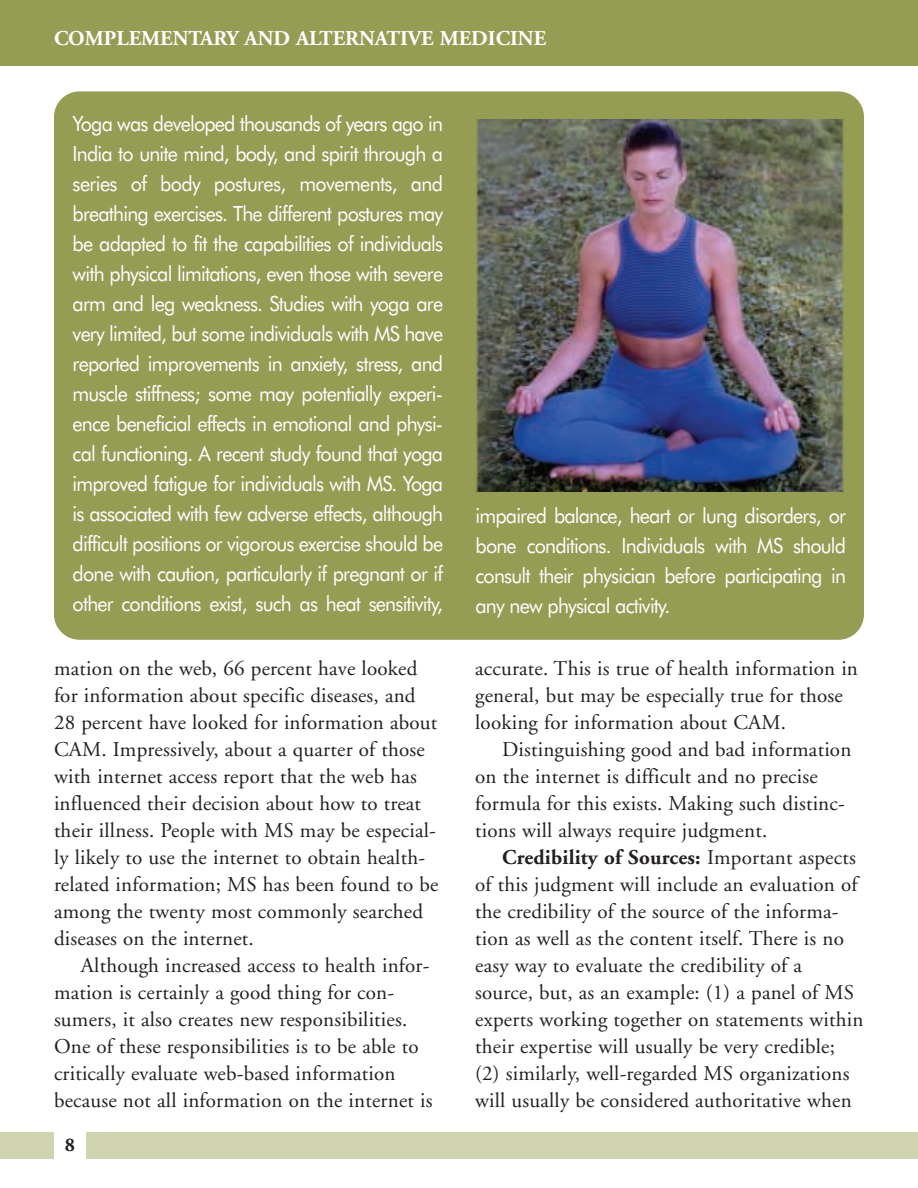
<style>
.page{position:relative;width:918px;height:1188px;background:#fff}
.page>*{position:absolute;margin:0;border:0;box-sizing:border-box;transform-origin:0 0}
.t1{font:21px/27px "Adobe Garamond";letter-spacing:.01em;color:#231f20}
.t2{font:21px/30px "Futura BT";letter-spacing:-.04em;color:#fff;text-align:justify;scale:.94 1}
.t3{font:700 21px "Adobe Garamond";color:#fff}
.t4{font:700 19.5px "Adobe Garamond";color:#231f20}
.s1{font-weight:700}
</style>
<div class="page">
<div style="left:0;top:0;width:918px;height:66px;background:#959d55"></div>
<div style="left:0;top:1132px;width:918px;height:28px;background:#d0d3af"></div>
<div style="left:54px;top:1129px;width:32px;height:41px;background:#fff"></div>
<div style="left:54px;top:91px;width:810px;height:549px;background:#959d55;border-radius:26px"></div>
<img style="left:478px;top:120px;width:364px;height:371px">
<div style="left:476px;top:118px;width:368px;height:375px;border:1px solid #959d55"></div>
<p class="t3" style="left:54px;top:30px;width:494px">COMPLEMENTARY AND ALTERNATIVE MEDICINE</p>
<p class="t2" style="left:73px;top:111px;width:396px">Yoga was developed thousands of years ago in India to unite mind, body, and spirit through a series of body postures, movements, and breathing exercises. The different postures may be adapted to fit the capabilities of individuals with physical limitations, even those with severe arm and leg weakness. Studies with yoga are very limited, but some individuals with MS have reported improvements in anxiety, stress, and muscle stiffness; some may potentially experi&shy;ence beneficial effects in emotional and physi&shy;cal functioning. A recent study found that yoga improved fatigue for individuals with MS. Yoga is associated with few adverse effects, although difficult positions or vigorous exercise should be done with caution, particularly if pregnant or if other conditions exist, such as heat sensitivity,</p>
<p class="t1" style="left:54px;top:657px;width:386px">mation on the web, 66 percent have looked for information about specific diseases, and 28 percent have looked for information about CAM. Impressively, about a quarter of those with internet access report that the web has influenced their decision about how to treat their illness. People with MS may be especial&shy;ly likely to use the internet to obtain health&shy;related information; MS has been found to be among the twenty most commonly searched diseases on the internet.</p>
<p class="t1" style="left:54px;top:954px;width:380px;text-indent:27px">Although increased access to health infor&shy;mation is certainly a good thing for con&shy;sumers, it also creates new responsibilities.<br>One of these responsibilities is to be able to critically evaluate web-based information because not all information on the internet is</p>
<p class="t4" style="left:65px;top:1137px;width:12px">8</p>
<p class="t2" style="left:476px;top:503px;width:396px">impaired balance, heart or lung disorders, or bone conditions. Individuals with MS should consult their physician before participating in any new physical activity.</p>
<p class="t1" style="left:475px;top:657px;width:384px">accurate. This is true of health information in general, but may be especially true for those looking for information about CAM.</p>
<p class="t1" style="left:475px;top:738px;width:378px;text-indent:27px">Distinguishing good and bad information on the internet is difficult and no precise formula for this exists. Making such distinc&shy;tions will always require judgment.</p>
<p class="t1" style="left:475px;top:846px;width:390px;text-indent:27px"><span class="s1">Credibility of Sources:</span> Important aspects of this judgment will include an evaluation of the credibility of the source of the informa&shy;tion as well as the content itself. There is no easy way to evaluate the credibility of a source, but, as an example: (1) a panel of MS experts working together on statements within their expertise will usually be very credible; (2) similarly, well-regarded MS organizations will usually be considered authoritative when</p>
</div>
